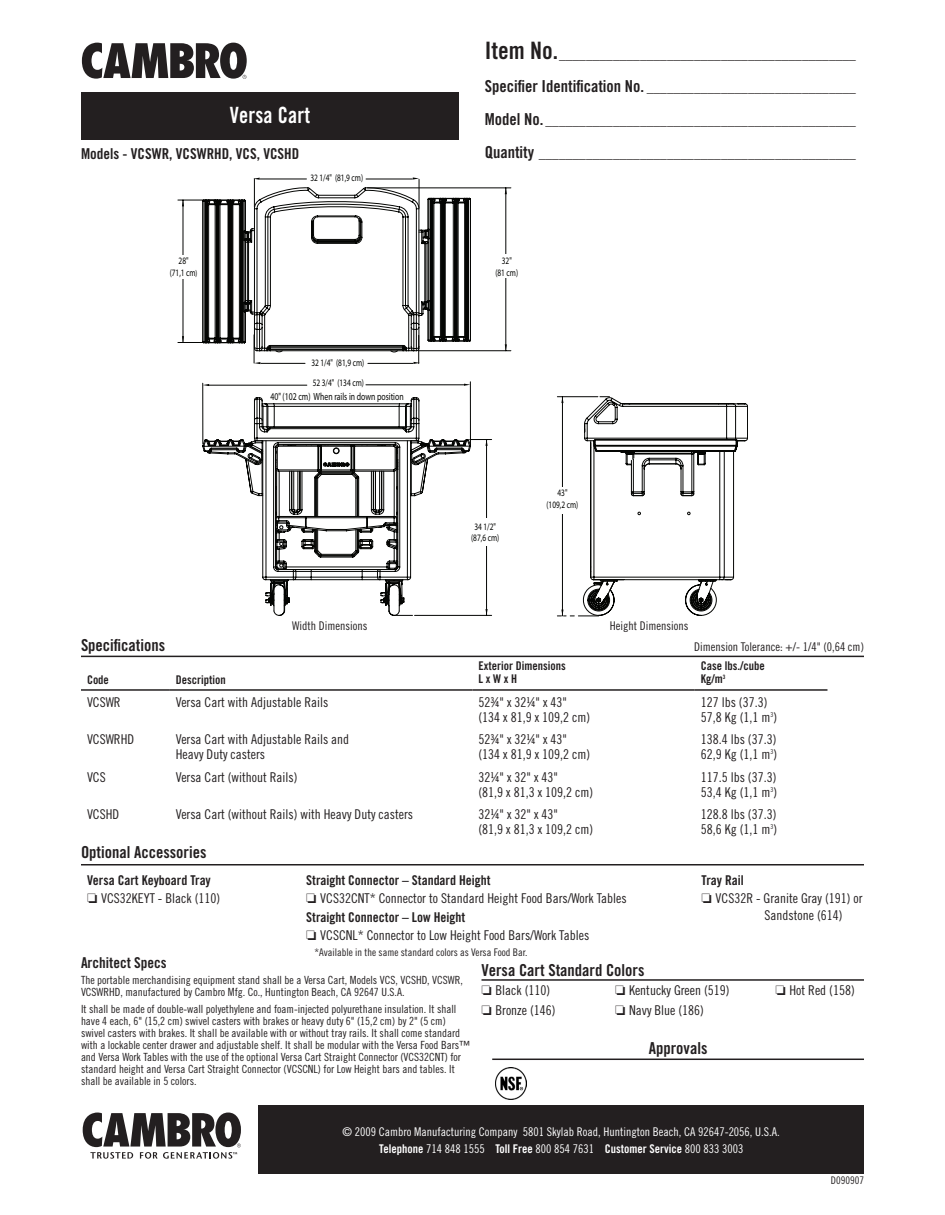
<style>
.page{position:relative;width:945px;height:1215px;background:#fff}
.page>*{position:absolute;margin:0;border:0;box-sizing:border-box;transform-origin:0 0}
.Subhead_1{font:22.35px "Trade Gothic Bold Cond Twenty";letter-spacing:.01em;color:#fff;scale:.91 1}
.Subhead_3{font:16.5px "Trade Gothic Bold Cond Twenty";color:#231f20}
.Subhead_3_with_rule{font:16.5px "Trade Gothic Bold Cond Twenty";color:#231f20}
.Item_Description{font:15px "Trade Gothic Bold Cond Twenty";color:#231f20}
.Subhead_3-2{font:15px "Trade Gothic Bold Cond Twenty";color:#231f20}
.t1{font:13.5px/15px "Trade Gothic Cond Eighteen";color:#231f20}
.Item_info_lines{font:13.5px "Trade Gothic Bold Cond Twenty";color:#231f20}
.Company_Address{font:12px "Trade Gothic Cond Eighteen";color:#fff}
.t2{font:12px "Trade Gothic Cond Eighteen";color:#231f20}
.Company_Address-2{font:12px "Trade Gothic Bold Cond Twenty";color:#fff}
.t3{font:12px/13.5px "Trade Gothic Bold Cond Twenty";color:#231f20}
.body_text{font:11.25px/12px "Trade Gothic Cond Eighteen";color:#231f20}
.t4{font:10.5px "Trade Gothic Cond Eighteen";color:#231f20}
.t5{font:10.35px "Myriad Pro";color:#040503;scale:.75 1}
.t6{font:9.75px/11.9px "Myriad Pro";color:#040503;text-align:center;scale:.75 1}
.t7{font:7.5px "Myriad Pro";color:#040503;scale:.75 1}
.s1{font-size:24px}
.s2{font-size:16.5px}
.s3{font-size:8.7px}
.s4{font-family:"Trade Gothic Cond Eighteen"}
</style>
<div class="page">
<div style="left:259px;top:1106px;width:605px;height:68px;background:#231f20"></div>
<hr style="left:492px;top:1059px;width:372px;height:1px;background:#231f20">
<svg style="left:83px;top:1113px;width:158px;height:46px"></svg>
<img style="left:496px;top:1068px;width:31px;height:31px">
<hr style="left:482px;top:979px;width:382px;height:2px;background:#231f20">
<svg style="left:82px;top:43px;width:165px;height:36px"></svg>
<div style="left:81px;top:92px;width:378px;height:48px;background:#231f20"></div>
<hr style="left:81px;top:689px;width:89px;height:2px;background:#231f20">
<hr style="left:170px;top:689px;width:303px;height:2px;background:#231f20">
<hr style="left:473px;top:689px;width:222px;height:2px;background:#231f20">
<hr style="left:695px;top:689px;width:132px;height:2px;background:#231f20">
<hr style="left:81px;top:656px;width:783px;height:1px;background:#231f20">
<hr style="left:81px;top:864px;width:783px;height:2px;background:#231f20">
<svg style="left:202px;top:397px;width:290px;height:219px"></svg>
<hr style="left:415px;top:615px;width:77px;height:1px;background:#040503">
<hr style="left:486px;top:440px;width:1px;height:87px;background:#040503">
<hr style="left:486px;top:535px;width:1px;height:80px;background:#040503">
<hr style="left:470px;top:382px;width:1px;height:64px;background:#040503">
<hr style="left:203px;top:383px;width:1px;height:61px;background:#040503">
<hr style="left:367px;top:188px;width:144px;height:1px;background:#040503">
<hr style="left:418px;top:350px;width:93px;height:1px;background:#040503">
<hr style="left:506px;top:188px;width:1px;height:77px;background:#040503">
<hr style="left:506px;top:273px;width:1px;height:78px;background:#040503">
<hr style="left:178px;top:200px;width:40px;height:1px;background:#040503">
<hr style="left:178px;top:342px;width:41px;height:1px;background:#040503">
<hr style="left:183px;top:200px;width:1px;height:65px;background:#040503">
<hr style="left:183px;top:273px;width:1px;height:69px;background:#040503">
<svg style="left:557px;top:396px;width:191px;height:221px"></svg>
<hr style="left:562px;top:397px;width:1px;height:95px;background:#040503">
<hr style="left:562px;top:500px;width:1px;height:116px;background:#040503">
<div style="left:168px;top:255px;width:21px;height:24px;background:#fff"></div>
<div style="left:497px;top:255px;width:21px;height:23px;background:#fff"></div>
<div style="left:477px;top:518px;width:21px;height:28px;background:#fff"></div>
<div style="left:552px;top:487px;width:21px;height:27px;background:#fff"></div>
<svg style="left:202px;top:177px;width:269px;height:187px"></svg>
<hr style="left:261px;top:363px;width:44px;height:1px;background:#040503">
<hr style="left:368px;top:363px;width:45px;height:1px;background:#040503">
<hr style="left:208px;top:385px;width:99px;height:1px;background:#040503">
<hr style="left:366px;top:385px;width:99px;height:1px;background:#040503">
<p class="Subhead_1" style="left:230px;top:102px;width:90px">Versa Cart</p>
<p class="Item_Description" style="left:81px;top:145px;width:220px">Models - VCSWR, VCSWRHD, VCS, VCSHD</p>
<p class="t6" style="left:310px;top:172px;width:72px">32 1/4" (81,9 cm)</p>
<p class="Item_info_lines" style="left:485px;top:46px;width:373px"><span class="s1">Item No.</span>____________________________________________</p>
<p class="Item_info_lines" style="left:485px;top:79px;width:373px"><span class="s2">Specifier Identification No.</span> _______________________________</p>
<p class="Item_info_lines" style="left:485px;top:112px;width:373px"><span class="s2">Model No.</span> ______________________________________________</p>
<p class="Item_info_lines" style="left:485px;top:145px;width:373px"><span class="s2">Quantity</span> _______________________________________________</p>
<p class="t6" style="left:170px;top:255px;width:39px">28"<br>(71,1 cm<span class="s3">)</span></p>
<p class="t6" style="left:495px;top:255px;width:32px">32"<br>(81 cm)</p>
<p class="t7" style="left:500px;top:265px;width:13px">32 "</p>
<p class="t6" style="left:311px;top:357px;width:72px">32 1/4" (81,9 cm)</p>
<p class="t6" style="left:313px;top:376px;width:70px">52 3/4" (134 cm)</p>
<p class="t5" style="left:270px;top:390px;width:179px">40" (102 cm) When rails in down position</p>
<p class="Subhead_3" style="left:81px;top:635px;width:86px">Specifications</p>
<p class="t3" style="left:87px;top:673px;width:23px">Code</p>
<p class="t3" style="left:176px;top:673px;width:51px">Description</p>
<p class="t2" style="left:292px;top:619px;width:77px">Width Dimensions</p>
<p class="t6" style="left:471px;top:520px;width:39px">34 1/2" (87,6 cm)</p>
<p class="t6" style="left:547px;top:487px;width:44px">43"<br>(109,2 cm)</p>
<p class="t7" style="left:557px;top:491px;width:12px">43"</p>
<p class="t2" style="left:610px;top:619px;width:80px">Height Dimensions</p>
<p class="t2" style="left:694px;top:639px;width:171px">Dimension Tolerance: +/- 1/4" (0,64 cm)</p>
<p class="t3" style="left:479px;top:658px;width:89px">Exterior Dimensions<br>L x W x H</p>
<p class="t3" style="left:701px;top:658px;width:65px">Case lbs./cube</p>
<p class="t3" style="left:701px;top:672px;width:26px">Kg/m<sup>3</sup></p>
<p class="t1" style="left:87px;top:694px;width:35px">VCSWR</p>
<p class="t1" style="left:176px;top:694px;width:154px">Versa Cart with Adjustable Rails</p>
<p class="t1" style="left:479px;top:694px;width:113px">52¾" x 32¼" x 43" (134 x 81,9 x 109,2 cm)</p>
<p class="t1" style="left:701px;top:694px;width:78px">127 lbs (37.3)<br>57,8 Kg (1,1 m<sup>3</sup>)</p>
<p class="t1" style="left:87px;top:732px;width:49px">VCSWRHD</p>
<p class="t1" style="left:176px;top:732px;width:175px">Versa Cart with Adjustable Rails and<br>Heavy Duty casters</p>
<p class="t1" style="left:479px;top:732px;width:113px">52¾" x 32¼" x 43" (134 x 81,9 x 109,2 cm)</p>
<p class="t1" style="left:701px;top:732px;width:78px">138.4 lbs (37.3)<br>62,9 Kg (1,1 m<sup>3</sup>)</p>
<p class="t1" style="left:87px;top:769px;width:20px">VCS</p>
<p class="t1" style="left:176px;top:769px;width:123px">Versa Cart (without Rails)</p>
<p class="t1" style="left:479px;top:769px;width:116px">32¼" x 32" x 43"<br>(81,9 x 81,3 x 109,2 cm)</p>
<p class="t1" style="left:701px;top:769px;width:78px">117.5 lbs (37.3)<br>53,4 Kg (1,1 m<sup>3</sup>)</p>
<p class="t1" style="left:87px;top:807px;width:34px">VCSHD</p>
<p class="t1" style="left:176px;top:807px;width:239px">Versa Cart (without Rails) with Heavy Duty casters</p>
<p class="t1" style="left:479px;top:807px;width:116px">32¼" x 32" x 43"<br>(81,9 x 81,3 x 109,2 cm)</p>
<p class="t1" style="left:701px;top:807px;width:78px">128.8 lbs (37.3)<br>58,6 Kg (1,1 m<sup>3</sup>)</p>
<p class="Subhead_3" style="left:81px;top:842px;width:127px">Optional Accessories</p>
<p class="Item_info_lines" style="left:87px;top:872px;width:125px">Versa Cart Keyboard Tray</p>
<p class="t1" style="left:87px;top:891px;width:135px">❏ VCS32KEYT - Black (110)</p>
<p class="Item_info_lines" style="left:306px;top:872px;width:186px">Straight Connector – Standard Height</p>
<p class="t1" style="left:306px;top:891px;width:322px">❏ VCS32CNT* Connector to Standard Height Food Bars/Work Tables</p>
<p class="Item_info_lines" style="left:306px;top:909px;width:160px">Straight Connector – Low Height</p>
<p class="t1" style="left:306px;top:928px;width:285px">❏ VCSCNL* Connector to Low Height Food Bars/Work Tables</p>
<p class="Item_info_lines" style="left:702px;top:872px;width:44px">Tray Rail</p>
<p class="t1" style="left:765px;top:890px;width:99px;line-height:16.2px;text-indent:-63px">❏ VCS32R - Granite Gray (191) or<br>Sandstone (614)</p>
<p class="t4" style="left:315px;top:946px;width:214px">*Available in the same standard colors as Versa Food Bar.</p>
<p class="Subhead_3-2" style="left:81px;top:953px;width:87px">Architect Specs</p>
<p class="body_text" style="left:81px;top:974px;width:383px">The portable merchandising equipment stand shall be a Versa Cart, Models VCS, VCSHD, VCSWR,<br>VCSWRHD, manufactured by Cambro Mfg. Co., Huntington Beach, CA 92647 U.S.A.</p>
<p class="body_text" style="left:81px;top:1002px;width:391px">It shall be made of double-wall polyethylene and foam-injected polyurethane insulation. It shall have 4 each, 6" (15,2 cm) swivel casters with brakes or heavy duty 6" (15,2 cm) by 2" (5 cm) swivel casters with brakes. It shall be available with or without tray rails. It shall come standard with a lockable center drawer and adjustable shelf. It shall be modular with the Versa Food Bars™ and Versa Work Tables with the use of the optional Versa Cart Straight Connector (VCS32CNT) for standard height and Versa Cart Straight Connector (VCSCNL) for Low Height bars and tables. It shall be available in 5 colors.</p>
<p class="Subhead_3" style="left:482px;top:960px;width:165px">Versa Cart Standard Colors</p>
<p class="t1" style="left:482px;top:983px;width:70px">❏ Black (110)</p>
<p class="t1" style="left:615px;top:983px;width:116px">❏ Kentucky Green (519)</p>
<p class="t1" style="left:776px;top:983px;width:81px">❏ Hot Red (158)</p>
<p class="t1" style="left:482px;top:1003px;width:76px">❏ Bronze (146)</p>
<p class="t1" style="left:615px;top:1003px;width:91px">❏ Navy Blue (186)</p>
<p class="Subhead_3_with_rule" style="left:649px;top:1038px;width:60px">Approvals</p>
<p class="Company_Address" style="left:343px;top:1125px;width:439px">© 2009 Cambro Manufacturing Company 5801 Skylab Road, Huntington Beach, CA 92647-2056, U.S.A.</p>
<p class="Company_Address-2" style="left:379px;top:1141px;width:366px">Telephone <span class="s4">714 848 1555</span> Toll Free <span class="s4">800 854 7631</span> Customer Service <span class="s4">800 833 3003</span></p>
<p class="t4" style="left:831px;top:1174px;width:35px">D090907</p>
</div>
